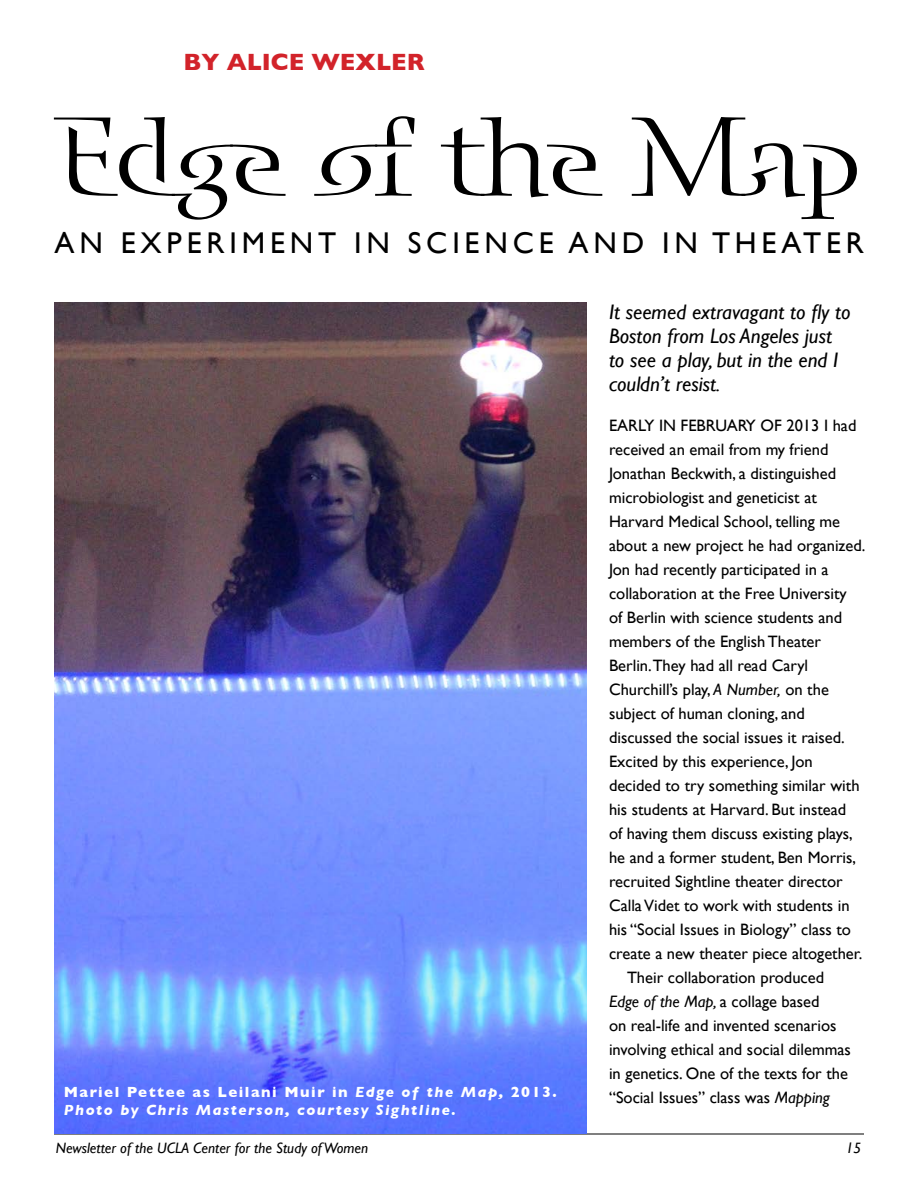
<style>
.page{position:relative;width:918px;height:1188px;background:#fff}
.page>*{position:absolute;margin:0;border:0;box-sizing:border-box;transform-origin:0 0}
.t1{font:108.75px "Blue Island Std";letter-spacing:-.01em;color:#000}
.t2{font:30px "Gill Sans";letter-spacing:.16em;color:#000}
.t3{font:700 24px "Gill Sans";color:#d2232a}
.t4{font:italic 21px/24px "Gill Sans";color:#000}
.t5{font:16.5px "Gill Sans";color:#000}
.t6{font:italic 16.5px "Gill Sans";color:#000}
.t7{font:italic 700 15px/18px "Gill Sans";letter-spacing:.1em;color:#fff}
.t8{font:italic 15px "Gill Sans";color:#000}
.s1{font-style:normal}
.s2{font-style:italic}
</style>
<div class="page">
<hr style="left:54px;top:1134px;width:810px;height:1px;background:#000">
<img style="left:54px;top:302px;width:532px;height:832px">
<h3 class="t3" style="left:184px;top:48px;width:243px">BY ALICE WEXLER</h3>
<h1 class="t1" style="left:54px;top:95px;width:809px">Edge of the Map</h1>
<h2 class="t2" style="left:55px;top:226px;width:811px">AN EXPERIMENT IN SCIENCE AND IN THEATER</h2>
<p class="t7" style="left:64px;top:1082px;width:495px"><span class="s1">Mariel Pettee as Leilani Muir in</span> Edge of the Map, <span class="s1">2013.<br></span>Photo by Chris Masterson, courtesy Sightline.</p>
<p class="t4" style="left:609px;top:300px;width:243px">It seemed extravagant to fly to<br>Boston from Los Angeles just to see a play, but in the end I couldn’t resist.</p>
<p class="t5" style="left:609px;top:416px;width:249px">EARLY IN FEBRUARY OF 2013 I had</p>
<p class="t5" style="left:609px;top:440px;width:221px">received an email from my friend</p>
<p class="t5" style="left:609px;top:464px;width:229px">Jonathan Beckwith, a distinguished</p>
<p class="t5" style="left:609px;top:488px;width:209px">microbiologist and geneticist at</p>
<p class="t5" style="left:609px;top:512px;width:233px">Harvard Medical School, telling me</p>
<p class="t5" style="left:609px;top:536px;width:258px">about a new project he had organized.</p>
<p class="t5" style="left:609px;top:560px;width:221px">Jon had recently participated in a</p>
<p class="t5" style="left:609px;top:584px;width:239px">collaboration at the Free University</p>
<p class="t5" style="left:609px;top:608px;width:235px">of Berlin with science students and</p>
<p class="t5" style="left:609px;top:632px;width:214px">members of the English Theater</p>
<p class="t5" style="left:609px;top:656px;width:201px">Berlin.They had all read Caryl</p>
<p class="t5" style="left:609px;top:680px;width:221px">Churchill’s play, <span class="s2">A Number,</span> on the</p>
<p class="t5" style="left:609px;top:704px;width:197px">subject of human cloning, and</p>
<p class="t5" style="left:609px;top:728px;width:237px">discussed the social issues it raised.</p>
<p class="t5" style="left:609px;top:752px;width:205px">Excited by this experience, Jon</p>
<p class="t5" style="left:609px;top:776px;width:252px">decided to try something similar with</p>
<p class="t5" style="left:609px;top:800px;width:239px">his students at Harvard. But instead</p>
<p class="t5" style="left:609px;top:824px;width:245px">of having them discuss existing plays,</p>
<p class="t5" style="left:609px;top:848px;width:249px">he and a former student, Ben Morris,</p>
<p class="t5" style="left:609px;top:872px;width:235px">recruited Sightline theater director</p>
<p class="t5" style="left:609px;top:896px;width:242px">Calla Videt to work with students in</p>
<p class="t5" style="left:609px;top:920px;width:244px">his “Social Issues in Biology” class to</p>
<p class="t5" style="left:609px;top:944px;width:255px">create a new theater piece altogether.</p>
<p class="t5" style="left:627px;top:968px;width:199px">Their collaboration produced</p>
<p class="t6" style="left:609px;top:992px;width:212px">Edge of the Map, <span class="s1">a collage based</span></p>
<p class="t5" style="left:609px;top:1016px;width:229px">on real-life and invented scenarios</p>
<p class="t5" style="left:609px;top:1040px;width:243px">involving ethical and social dilemmas</p>
<p class="t5" style="left:609px;top:1064px;width:241px">in genetics. One of the texts for the</p>
<p class="t5" style="left:609px;top:1088px;width:222px">“Social Issues” class was <span class="s2">Mapping</span></p>
<p class="t8" style="left:56px;top:1140px;width:314px">Newsletter of the UCLA Center for the Study of Women</p>
<p class="t8" style="left:846px;top:1140px;width:17px">15</p>
</div>
